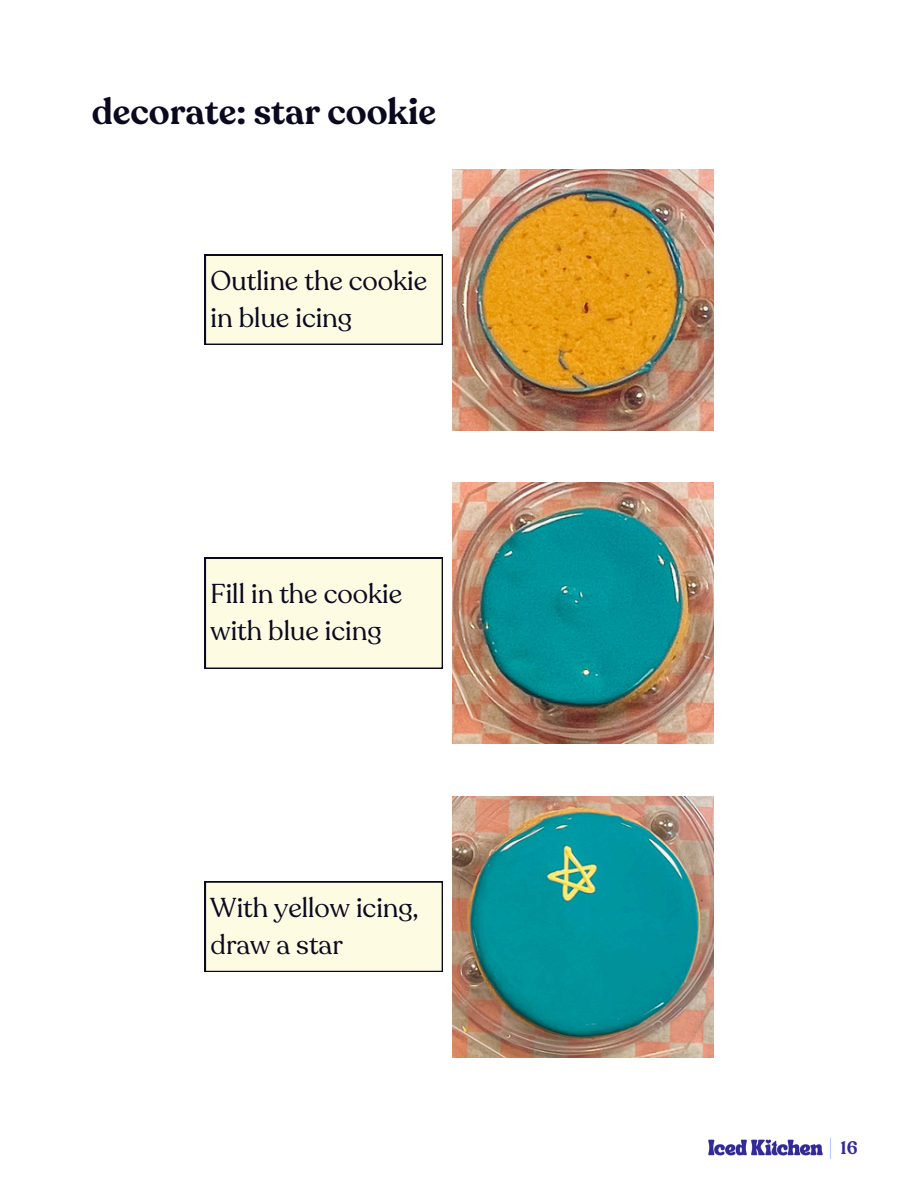
<style>
.page{position:relative;width:918px;height:1188px;background:#fff}
.page>*{position:absolute;margin:0;border:0;box-sizing:border-box;transform-origin:0 0}
.t1{font:600 36px "Recoleta";color:#0b0920}
.t2{font:27px/37.2px "Recoleta";color:#0b0920}
.t3{font:600 18px "Recoleta";color:#332a99}
</style>
<div class="page">
<img style="left:708px;top:1139px;width:115px;height:17px">
<svg style="left:830px;top:1138px;width:1px;height:21px"></svg>
<img style="left:452px;top:169px;width:261px;height:261px">
<img style="left:452px;top:796px;width:261px;height:261px">
<div style="left:205px;top:882px;width:237px;height:90px;background:#fefbe3"></div>
<img style="left:452px;top:483px;width:261px;height:261px">
<div style="left:205px;top:255px;width:237px;height:90px;background:#fefbe3"></div>
<div style="left:205px;top:558px;width:237px;height:110px;background:#fefbe3"></div>
<p class="t1" style="left:92px;top:88px;width:346px">decorate: star cookie</p>
<p class="t2" style="left:211px;top:262px;width:218px">Outline the cookie in blue icing</p>
<p class="t2" style="left:211px;top:576px;width:193px">Fill in the cookie with blue icing</p>
<h1 class="t2" style="left:211px;top:889px;width:209px">With yellow icing, draw a star</h1>
<p class="t3" style="left:841px;top:1136px;width:19px">16</p>
</div>
